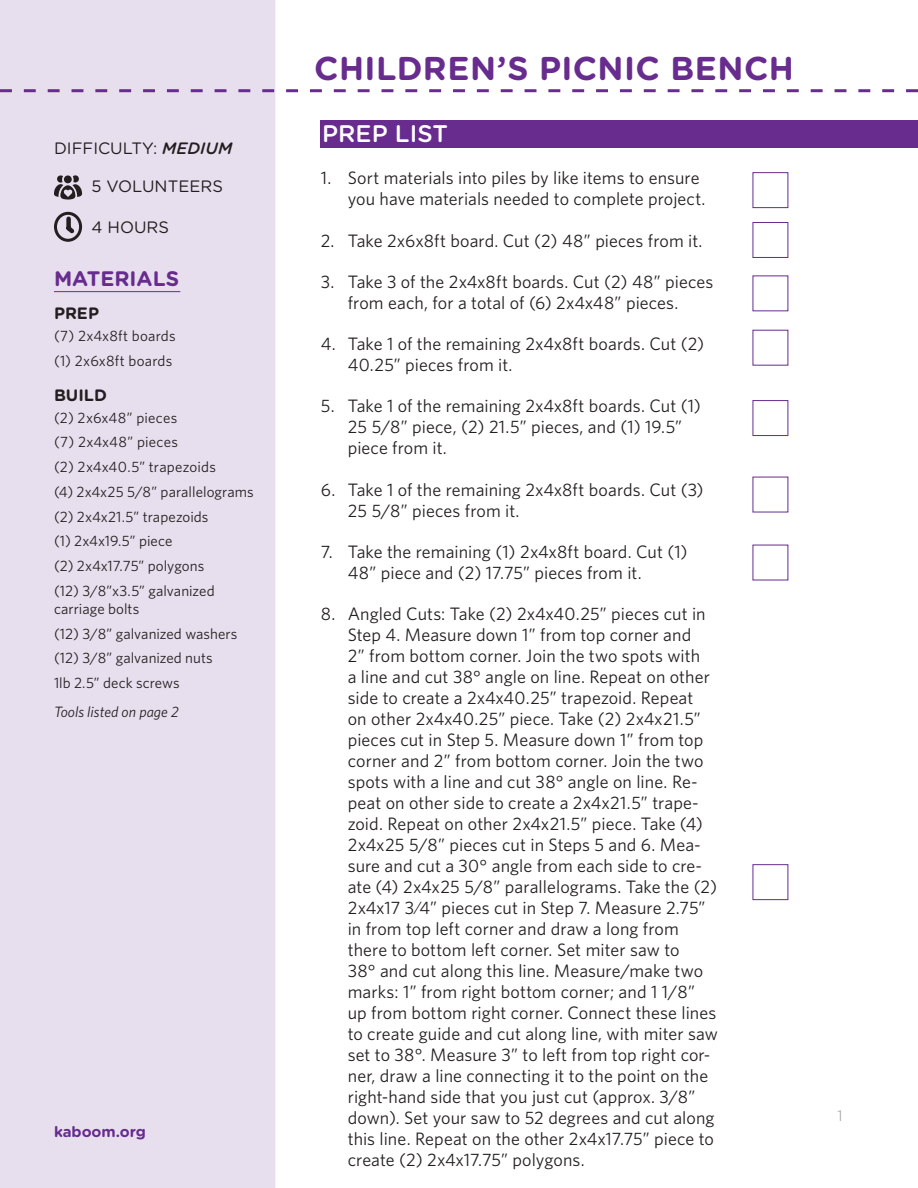
<style>
.page{position:relative;width:918px;height:1188px;background:#fff}
.page>*{position:absolute;margin:0;border:0;box-sizing:border-box;transform-origin:0 0}
.t1{font:700 33px "Gotham Rounded";letter-spacing:.015em;color:#672c8e}
.t2{font:500 24px "Gotham Rounded";color:#fff}
.t3{font:700 21px "Gotham Rounded";color:#672c8e}
.t4{font:18px/21px "Whitney";letter-spacing:.005em;color:#231f20}
.t5{font:16.5px "Gotham Rounded";color:#231f20}
.t6{font:700 16.5px "Gotham Rounded";color:#231f20}
.t7{font:15px/18px "Whitney";letter-spacing:.005em;color:#231f20}
.t8{font:italic 15px "Whitney";color:#231f20}
.website{font:700 15px "Gotham Rounded";color:#672c8e}
.t9{font:300 15px "Gotham Rounded";color:#939598}
.s1{font-weight:500;font-style:italic}
</style>
<div class="page">
<div style="left:0;top:0;width:275px;height:1188px;background:#e8dfee"></div>
<svg style="left:54px;top:175px;width:28px;height:25px"></svg>
<div style="left:54px;top:212px;width:28px;height:30px;border:3px solid #231f20;border-radius:50%"></div>
<svg style="left:62px;top:214px;width:16px;height:23px"></svg>
<hr style="left:54px;top:291px;width:126px;height:1px;background:#672c8e">
<svg style="left:0;top:89px;width:918px;height:3px"></svg>
<div style="left:321px;top:120px;width:597px;height:28px;background:#672c8e"></div>
<div style="left:753px;top:172px;width:35px;height:36px;border:1px solid #672c8e"></div>
<div style="left:753px;top:864px;width:35px;height:36px;border:1px solid #672c8e"></div>
<div style="left:753px;top:400px;width:35px;height:36px;border:1px solid #672c8e"></div>
<div style="left:753px;top:222px;width:35px;height:36px;border:1px solid #672c8e"></div>
<p class="t5" style="left:54px;top:137px;width:180px">DIFFICULTY: <span class="s1">MEDIUM</span></p>
<p class="t5" style="left:92px;top:175px;width:133px">5 VOLUNTEERS</p>
<p class="t5" style="left:92px;top:215px;width:79px">4 HOURS</p>
<p class="t3" style="left:54px;top:263px;width:127px">MATERIALS</p>
<p class="t6" style="left:54px;top:301px;width:47px">PREP</p>
<p class="t7" style="left:54px;top:326px;width:123px">(7) 2x4x8ft boards</p>
<p class="t7" style="left:54px;top:351px;width:120px">(1) 2x6x8ft boards</p>
<p class="t6" style="left:54px;top:384px;width:55px">BUILD</p>
<p class="t7" style="left:54px;top:408px;width:125px">(2) 2x6x48” pieces</p>
<p class="t7" style="left:54px;top:433px;width:125px">(7) 2x4x48” pieces</p>
<p class="t7" style="left:54px;top:458px;width:163px">(2) 2x4x40.5” trapezoids</p>
<p class="t7" style="left:54px;top:482px;width:201px">(4) 2x4x25 5/8” parallelograms</p>
<p class="t7" style="left:54px;top:507px;width:156px">(2) 2x4x21.5” trapezoids</p>
<p class="t7" style="left:54px;top:532px;width:120px">(1) 2x4x19.5” piece</p>
<p class="t7" style="left:54px;top:557px;width:152px">(2) 2x4x17.75” polygons</p>
<p class="t7" style="left:54px;top:581px;width:162px">(12) 3/8”x3.5” galvanized carriage bolts</p>
<p class="t7" style="left:54px;top:624px;width:185px">(12) 3/8” galvanized washers</p>
<p class="t7" style="left:54px;top:649px;width:160px">(12) 3/8” galvanized nuts</p>
<p class="t7" style="left:54px;top:674px;width:127px">1lb 2.5” deck screws</p>
<p class="t8" style="left:54px;top:701px;width:126px">Tools listed on page 2</p>
<p class="website" style="left:54px;top:1121px;width:94px">kaboom.org</p>
<p class="t1" style="left:314px;top:44px;width:481px">CHILDREN’S PICNIC BENCH</p>
<p class="t2" style="left:322px;top:117px;width:127px">PREP LIST</p>
<p class="t4" style="left:348px;top:167px;width:359px;text-indent:-27px">1. Sort materials into piles by like items to ensure you have materials needed to complete project.</p>
<p class="t4" style="left:321px;top:229px;width:383px">2. Take 2x6x8ft board. Cut (2) 48” pieces from it.</p>
<p class="t4" style="left:321px;top:271px;width:394px;text-align:center">3. Take 3 of the 2x4x8ft boards. Cut (2) 48” pieces from each, for a total of (6) 2x4x48” pieces.</p>
<p class="t4" style="left:348px;top:333px;width:358px;text-indent:-27px">4. Take 1 of the remaining 2x4x8ft boards. Cut (2)<br>40.25” pieces from it.</p>
<p class="t4" style="left:348px;top:395px;width:355px;text-indent:-27px">5. Take 1 of the remaining 2x4x8ft boards. Cut (1)<br>25 5/8” piece, (2) 21.5” pieces, and (1) 19.5” piece from it.</p>
<p class="t4" style="left:348px;top:478px;width:357px;text-indent:-27px">6. Take 1 of the remaining 2x4x8ft boards. Cut (3)<br>25 5/8” pieces from it.</p>
<p class="t4" style="left:348px;top:541px;width:341px;text-indent:-27px">7. Take the remaining (1) 2x4x8ft board. Cut (1)<br>48” piece and (2) 17.75” pieces from it.</p>
<p class="t4" style="left:348px;top:603px;width:372px;text-indent:-27px">8. Angled Cuts: Take (2) 2x4x40.25” pieces cut in Step 4. Measure down 1” from top corner and<br>2” from bottom corner. Join the two spots with<br>a line and cut 38° angle on line. Repeat on other side to create a 2x4x40.25” trapezoid. Repeat<br>on other 2x4x40.25” piece. Take (2) 2x4x21.5” pieces cut in Step 5. Measure down 1” from top corner and 2” from bottom corner. Join the two spots with a line and cut 38° angle on line. Re&shy;peat on other side to create a 2x4x21.5” trape&shy;zoid. Repeat on other 2x4x21.5” piece. Take (4)<br>2x4x25 5/8” pieces cut in Steps 5 and 6. Mea&shy;sure and cut a 30° angle from each side to cre&shy;ate (4) 2x4x25 5/8” parallelograms. Take the (2)<br>2x4x17 3⁄4” pieces cut in Step 7. Measure 2.75” in from top left corner and draw a long from there to bottom left corner. Set miter saw to<br>38° and cut along this line. Measure/make two marks: 1” from right bottom corner; and 1 1/8” up from bottom right corner. Connect these lines to create guide and cut along line, with miter saw set to 38°. Measure 3” to left from top right cor&shy;ner, draw a line connecting it to the point on the right-hand side that you just cut (approx. 3/8” down). Set your saw to 52 degrees and cut along this line. Repeat on the other 2x4x17.75” piece to create (2) 2x4x17.75” polygons.</p>
<p class="t9" style="left:837px;top:1106px;width:7px">1</p>
</div>
